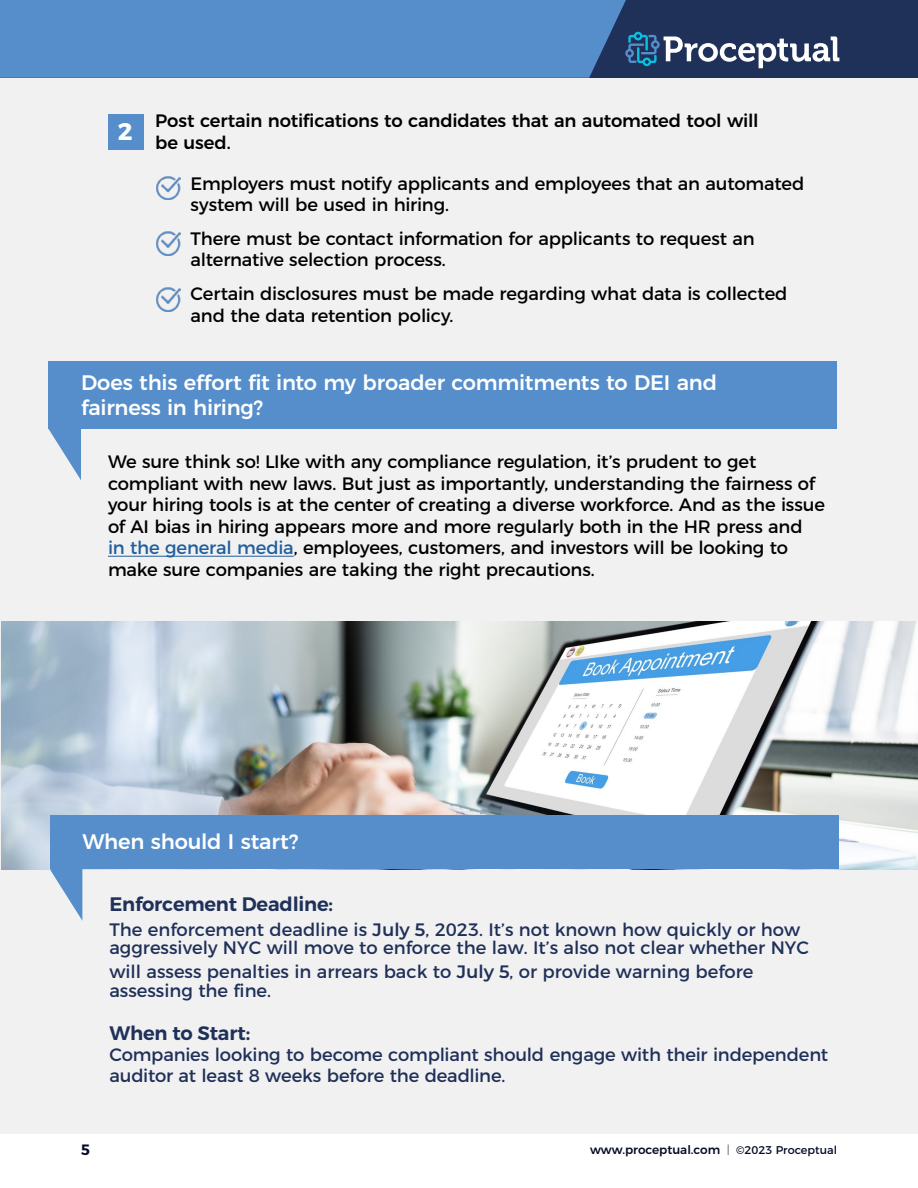
<style>
.page{position:relative;width:918px;height:1188px;background:#fff}
.page>*{position:absolute;margin:0;border:0;box-sizing:border-box;transform-origin:0 0}
.t1{font:700 24px "Montserrat";color:#fff}
.t2{font:500 21px/25.2px "Montserrat";letter-spacing:-.01em;color:#fff}
.t3{font:600 19.5px "Montserrat";letter-spacing:-.01em;color:#1f3059}
.t4{font:18px/21.6px "Montserrat";letter-spacing:-.01em;color:#000}
.t5{font:18px/18.3px "Montserrat";color:#1f3059}
.t6{font:500 18px/21.6px "Montserrat";letter-spacing:-.01em;color:#000}
.t7{font:600 15px "Montserrat";color:#060b25}
.t8{font:500 12px "Montserrat";color:#060b25}
.s1{color:#215e9e}
.s2{font-weight:600}
.s3{font-weight:200;font-size:15px}
.s4{font-weight:400;font-size:11.25px}
</style>
<div class="page">
<div style="left:0;top:65px;width:918px;height:1069px;background:#f1f1f1"></div>
<div style="left:0;top:0;width:918px;height:78px;background:#1f3059"></div>
<svg style="left:626px;top:32px;width:213px;height:36px"></svg>
<div style="left:0;top:0;width:626px;height:78px;background:#558ecb"></div>
<div style="left:108px;top:114px;width:35px;height:36px;background:#558ecb"></div>
<img style="left:157px;top:176px;width:24px;height:24px">
<img style="left:157px;top:232px;width:24px;height:23px">
<img style="left:157px;top:288px;width:24px;height:23px">
<div style="left:49px;top:361px;width:788px;height:68px;background:#558ecb"></div>
<svg style="left:49px;top:429px;width:32px;height:51px"></svg>
<hr style="left:108px;top:556px;width:186px;height:1px;background:#215e9e">
<img style="left:1px;top:622px;width:917px;height:247px">
<div style="left:50px;top:815px;width:788px;height:54px;background:#558ecb"></div>
<svg style="left:50px;top:869px;width:32px;height:51px"></svg>
<h1 class="t1" style="left:118px;top:116px;width:16px">2</h1>
<p class="t6" style="left:155px;top:109px;width:605px">Post certain notifications to candidates that an automated tool will be used.</p>
<p class="t4" style="left:191px;top:171px;width:615px">Employers must notify applicants and employees that an automated system will be used in hiring.</p>
<p class="t4" style="left:191px;top:226px;width:566px">There must be contact information for applicants to request an alternative selection process.</p>
<p class="t4" style="left:191px;top:282px;width:598px">Certain disclosures must be made regarding what data is collected and the data retention policy.</p>
<p class="t2" style="left:81px;top:369px;width:638px">Does this effort fit into my broader commitments to DEI and fairness in hiring?</p>
<p class="t4" style="left:108px;top:449px;width:719px">We sure think so! LIke with any compliance regulation, it’s prudent to get compliant with new laws. But just as importantly, understanding the fairness of your hiring tools is at the center of creating a diverse workforce. And as the issue of AI bias in hiring appears more and more regularly both in the HR press and<br><span class="s1">in the general media</span>, employees, customers, and investors will be looking to make sure companies are taking the right precautions.</p>
<p class="t2" style="left:82px;top:827px;width:218px">When should I start?</p>
<p class="t3" style="left:109px;top:892px;width:225px">Enforcement Deadline:</p>
<p class="t5" style="left:109px;top:919px;width:701px">The enforcement deadline is <span class="s2">July 5</span>, 2023. It’s not known how quickly or how aggressively NYC will move to enforce the law. It’s also not clear whether NYC</p>
<p class="t5" style="left:109px;top:961px;width:646px">will assess penalties in arrears back to <span class="s2">July 5</span>, or provide warning before assessing the fine.</p>
<p class="t3" style="left:109px;top:1021px;width:143px">When to Start:</p>
<p class="t5" style="left:109px;top:1043px;width:720px;line-height:21px">Companies looking to become compliant should engage with their independent auditor at least 8 weeks before the deadline.</p>
<p class="t7" style="left:81px;top:1141px;width:10px">5</p>
<p class="t8" style="left:590px;top:1140px;width:248px">www.proceptual.com <span class="s3">I</span> <span class="s4">©2023 Proceptual</span></p>
</div>
